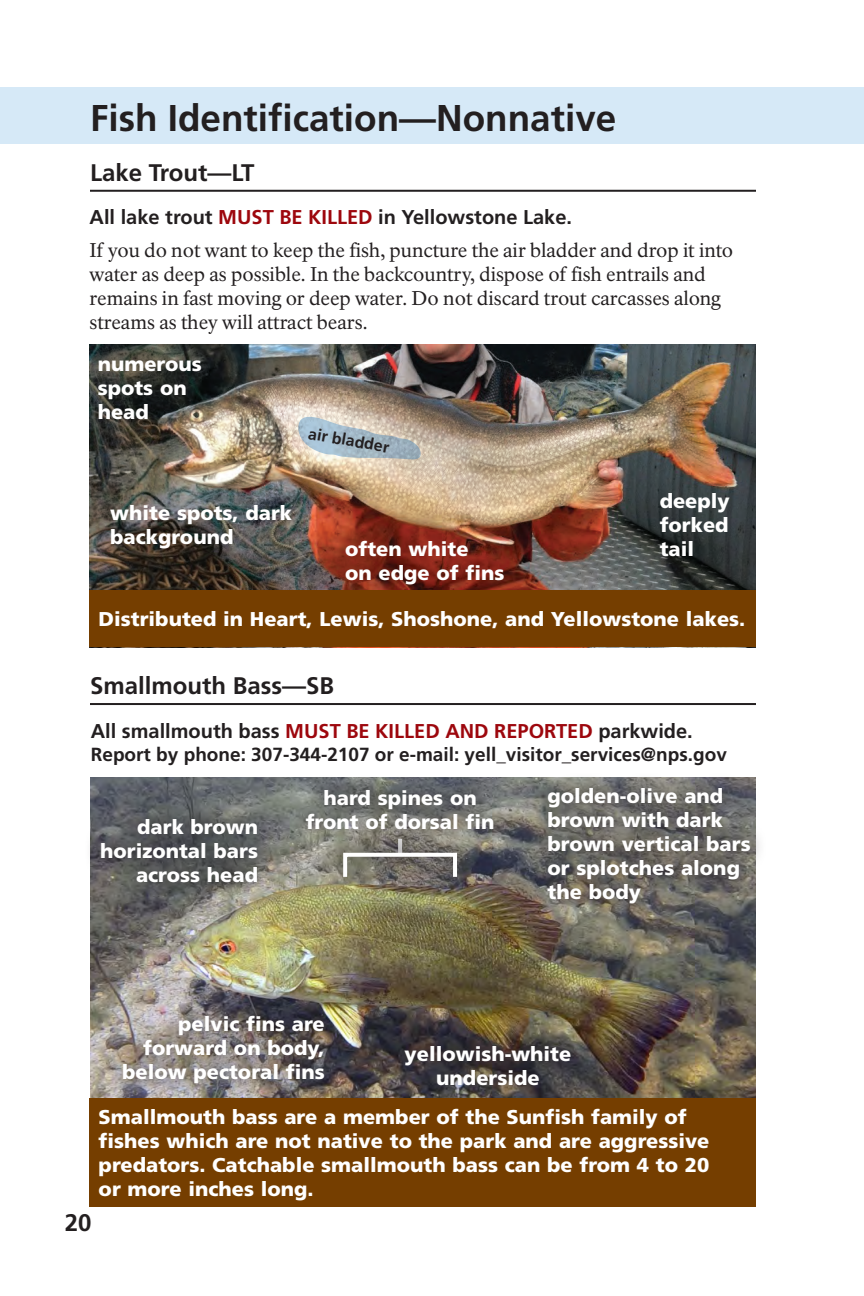
<style>
.page{position:relative;width:864px;height:1296px;background:#fff}
.page>*{position:absolute;margin:0;border:0;box-sizing:border-box;transform-origin:0 0}
.t1{font:700 37.2px "Frutiger LT Std";color:#231f20}
.t2{font:700 24px "Frutiger LT Std";color:#231f20}
.t3{font:900 20px/24px "Frutiger LT Std";color:#fff;text-align:right}
.t4{font:700 20px "Frutiger LT Std";color:#231f20}
.t5{font:19.6px/24px "NPS Rawlinson OT";color:#231f20}
.t6{font:700 19px "Frutiger LT Std";color:#231f20}
.t7{font:700 16px "Frutiger LT Std";color:#231f20}
.s1{color:#9d070d}
</style>
<div class="page">
<div style="left:0;top:88px;width:828px;height:56px;background:#d6e9f7"></div>
<div style="left:828px;top:88px;width:36px;height:56px;background:#d6e9f7"></div>
<img style="left:90px;top:344px;width:666px;height:246px">
<img style="left:90px;top:778px;width:666px;height:320px">
<img style="left:107px;top:1000px;width:233px;height:98px">
<svg style="left:390px;top:1029px;width:196px;height:69px;background:#433d3d"></svg>
<div style="left:90px;top:1098px;width:666px;height:109px;background:#753e00"></div>
<hr style="left:90px;top:703px;width:666px;height:2px;background:#231f20">
<hr style="left:90px;top:190px;width:666px;height:2px;background:#231f20">
<svg style="left:298px;top:415px;width:124px;height:46px;background:#bbc1c1"></svg>
<div style="left:90px;top:590px;width:666px;height:57px;background:#753e00"></div>
<svg style="left:291px;top:777px;width:219px;height:69px;background:#6e706e"></svg>
<svg style="left:90px;top:803px;width:184px;height:96px;background:#5d5e5e"></svg>
<svg style="left:532px;top:777px;width:228px;height:142px;background:#6b6965"></svg>
<svg style="left:327px;top:824px;width:146px;height:68px;background:#7a776c"></svg>
<div style="left:343px;top:853px;width:114px;height:26px;border:4px solid #fff"></div>
<p class="t1" style="left:90px;top:96px;width:528px">Fish Identification—Nonnative</p>
<h4 class="t2" style="left:90px;top:158px;width:166px">Lake Trout—LT</h4>
<p class="t4" style="left:90px;top:205px;width:484px">All lake trout <span class="s1">MUST BE KILLED</span> in Yellowstone Lake.</p>
<p class="t5" style="left:90px;top:238px;width:645px">If you do not want to keep the fish, puncture the air bladder and drop it into water as deep as possible. In the backcountry, dispose of fish entrails and remains in fast moving or deep water. Do not discard trout carcasses along streams as they will attract bears.</p>
<p class="t3" style="left:98px;top:352px;width:106px">numerous</p>
<p class="t3" style="left:98px;top:376px;width:91px">spots on</p>
<p class="t3" style="left:98px;top:400px;width:53px">head</p>
<p class="t7" style="left:310px;top:424px;width:83px;rotate:10deg">air bladder</p>
<p class="t3" style="left:660px;top:488px;width:72px">deeply</p>
<p class="t3" style="left:110px;top:501px;width:183px">white spots, dark</p>
<p class="t3" style="left:660px;top:512px;width:70px">forked</p>
<p class="t3" style="left:110px;top:525px;width:125px">background</p>
<p class="t3" style="left:345px;top:537px;width:125px">often white</p>
<p class="t3" style="left:660px;top:536px;width:36px">tail</p>
<p class="t3" style="left:345px;top:561px;width:161px">on edge of fins</p>
<p class="t3" style="left:99px;top:607px;width:648px">Distributed in Heart, Lewis, Shoshone, and Yellowstone lakes.</p>
<h4 class="t2" style="left:90px;top:672px;width:246px">Smallmouth Bass—SB</h4>
<p class="t4" style="left:91px;top:720px;width:603px">All smallmouth bass <span class="s1">MUST BE KILLED AND REPORTED</span> parkwide.</p>
<p class="t6" style="left:91px;top:743px;width:638px">Report by phone: 307-344-2107 or e-mail: yell_visitor_services@nps.gov</p>
<p class="t3" style="left:324px;top:786px;width:155px">hard spines on</p>
<p class="t3" style="left:137px;top:815px;width:122px">dark brown</p>
<p class="t3" style="left:306px;top:810px;width:190px">front of dorsal fin</p>
<p class="t3" style="left:100px;top:839px;width:159px">horizontal bars across head</p>
<p class="t3" style="left:548px;top:784px;width:205px;text-align:left">golden-olive and brown with dark brown vertical bars or splotches along the body</p>
<p class="t2" style="left:65px;top:1209px;width:28px">20</p>
<p class="t3" style="left:143px;top:1012px;width:183px">pelvic fins are forward on body,</p>
<p class="t3" style="left:405px;top:1042px;width:168px">yellowish-white</p>
<p class="t3" style="left:122px;top:1060px;width:204px">below pectoral fins</p>
<p class="t3" style="left:436px;top:1066px;width:105px">underside</p>
<p class="t3" style="left:99px;top:1105px;width:612px;text-align:left">Smallmouth bass are a member of the Sunfish family of fishes which are not native to the park and are aggressive predators. Catchable smallmouth bass can be from 4 to 20 or more inches long.</p>
</div>
